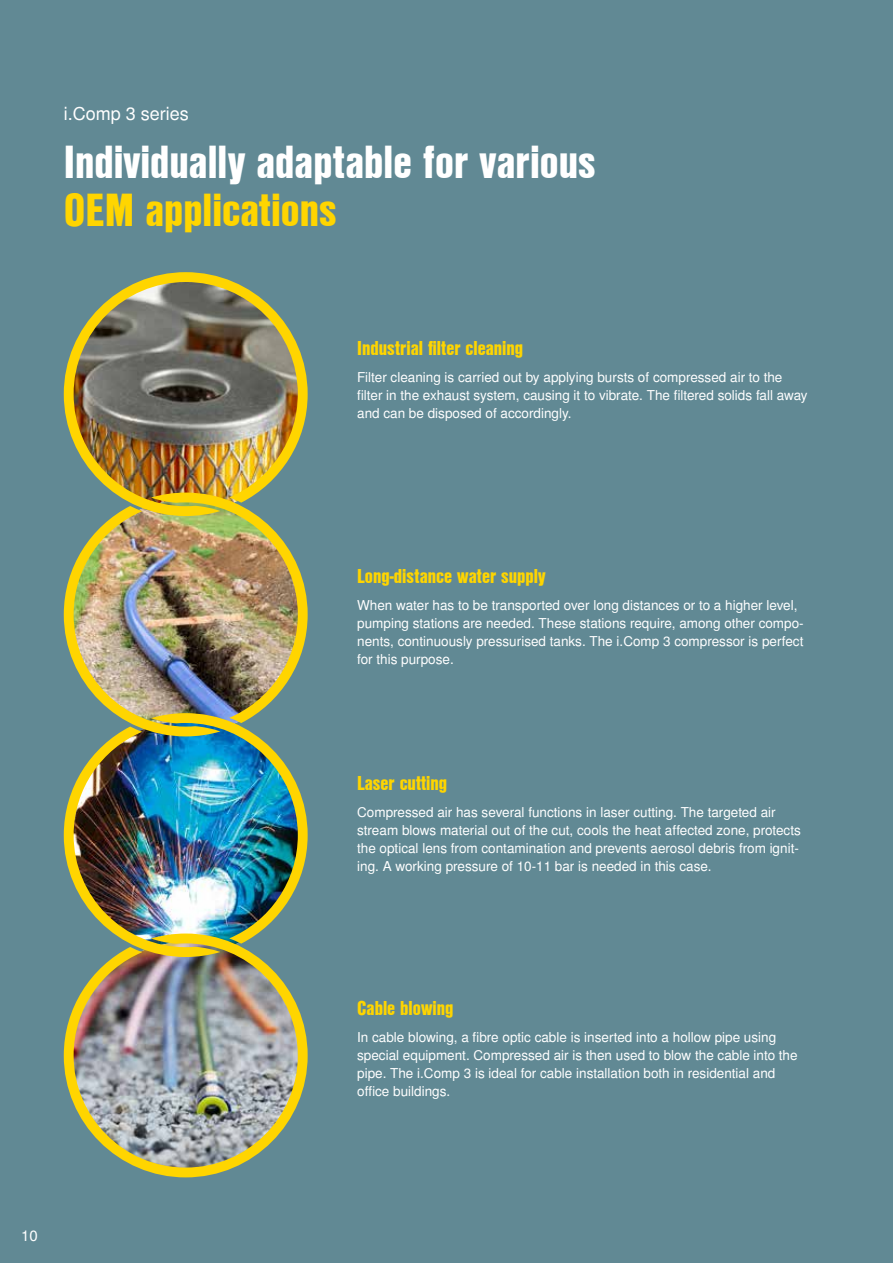
<style>
.page{position:relative;width:893px;height:1263px;background:#618994}
.page>*{position:absolute;margin:0;border:0;box-sizing:border-box;transform-origin:0 0}
.t1{font:45px "Nimbus San L Bla Con";color:#fff}
.t2{font:45px "Nimbus San L Bla Con";color:#ffd500}
.t3{font:19.5px "Nimbus San L Bla Con";color:#ffd500}
.t4{font:18px "Nimbus San L";color:#fff}
.t5{font:15px "Nimbus San L";color:#fff}
.t6{font:13.5px/18px "Nimbus San L";color:#fff}
</style>
<div class="page">
<img style="left:64px;top:957px;width:244px;height:220px">
<img style="left:64px;top:272px;width:244px;height:220px">
<img style="left:64px;top:492px;width:244px;height:465px">
<h3 class="t4" style="left:64px;top:103px;width:127px">i.Comp 3 series</h3>
<h1 class="t1" style="left:64px;top:128px;width:533px">Individually adaptable for various</h1>
<h1 class="t2" style="left:64px;top:176px;width:274px">OEM applications</h1>
<h2 class="t3" style="left:357px;top:334px;width:168px">Industrial filter cleaning</h2>
<p class="t6" style="left:357px;top:369px;width:452px">Filter cleaning is carried out by applying bursts of compressed air to the filter in the exhaust system, causing it to vibrate. The filtered solids fall away and can be disposed of accordingly.</p>
<p class="t5" style="left:21px;top:1226px;width:18px">10</p>
<h2 class="t3" style="left:357px;top:562px;width:190px">Long-distance water supply</h2>
<p class="t6" style="left:357px;top:597px;width:448px">When water has to be transported over long distances or to a higher level, pumping stations are needed. These stations require, among other compo&shy;nents, continuously pressurised tanks. The i.Comp 3 compressor is perfect for this purpose.</p>
<h2 class="t3" style="left:357px;top:769px;width:92px">Laser cutting</h2>
<p class="t6" style="left:357px;top:804px;width:445px">Compressed air has several functions in laser cutting. The targeted air stream blows material out of the cut, cools the heat affected zone, protects the optical lens from contamination and prevents aerosol debris from ignit&shy;ing. A working pressure of 10-11 bar is needed in this case.</p>
<h2 class="t3" style="left:357px;top:994px;width:98px">Cable blowing</h2>
<p class="t6" style="left:357px;top:1029px;width:442px">In cable blowing, a fibre optic cable is inserted into a hollow pipe using special equipment. Compressed air is then used to blow the cable into the pipe. The i.Comp 3 is ideal for cable installation both in residential and office buildings.</p>
</div>
